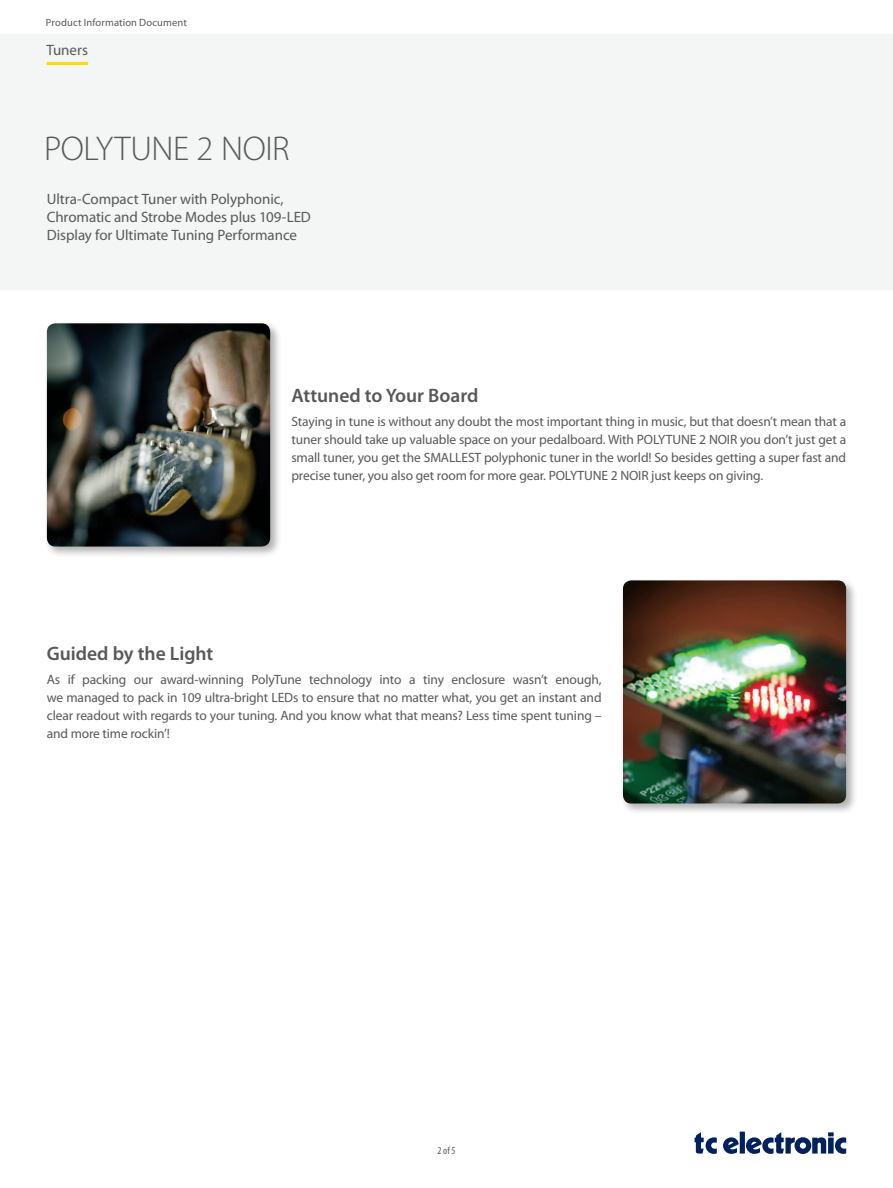
<style>
.page{position:relative;width:893px;height:1188px;background:#fff}
.page>*{position:absolute;margin:0;border:0;box-sizing:border-box;transform-origin:0 0}
.t1{font:300 34.5px "Myriad Pro";letter-spacing:-.015em;color:#57585a}
.t2{font:600 19.5px "Myriad Pro";color:#57585a}
.t3{font:15px/18px "Myriad Pro";letter-spacing:-.005em;color:#57585a}
.t4{font:13.5px/18px "Myriad Pro";letter-spacing:-.01em;color:#57585a;text-align:justify}
.t5{font:10.5px "Myriad Pro";letter-spacing:.015em;color:#57585a}
.t6{font:condensed 10.5px "Myriad Pro";color:#57585a}
</style>
<div class="page">
<img style="left:0;top:34px;width:893px;height:1120px">
<hr style="left:47px;top:62px;width:41px;height:3px;background:#ffdc01">
<div style="left:620px;top:578px;width:237px;height:237px;background:#231f20;opacity:.35"></div>
<img style="left:623px;top:580px;width:223px;height:224px">
<div style="left:44px;top:321px;width:237px;height:237px;background:#231f20;opacity:.35"></div>
<img style="left:47px;top:323px;width:223px;height:224px">
<p class="t5" style="left:46px;top:16px;width:142px">Product Information Document</p>
<p class="t3" style="left:47px;top:40px;width:43px">Tuners</p>
<h1 class="t1" style="left:44px;top:130px;width:247px">POLYTUNE 2 NOIR</h1>
<p class="t3" style="left:47px;top:190px;width:265px">Ultra-Compact Tuner with Polyphonic,<br>Chromatic and Strobe Modes plus 109-LED<br>Display for Ultimate Tuning Performance</p>
<h2 class="t2" style="left:291px;top:383px;width:189px">Attuned to Your Board</h2>
<p class="t4" style="left:291px;top:412px;width:556px">Staying in tune is without any doubt the most important thing in music, but that doesn’t mean that a tuner should take up valuable space on your pedalboard. With POLYTUNE 2 NOIR you don’t just get a small tuner, you get the SMALLEST polyphonic tuner in the world! So besides getting a super fast and precise tuner, you also get room for more gear. POLYTUNE 2 NOIR just keeps on giving.</p>
<h2 class="t2" style="left:47px;top:641px;width:168px">Guided by the Light</h2>
<p class="t4" style="left:47px;top:670px;width:556px">As if packing our award-winning PolyTune technology into a tiny enclosure wasn’t enough, we managed to pack in 109 ultra-bright LEDs to ensure that no matter what, you get an instant and clear readout with regards to your tuning. And you know what that means? Less time spent tuning – and more time rockin’!</p>
<p class="t6" style="left:437px;top:1144px;width:20px">2 of 5</p>
</div>
